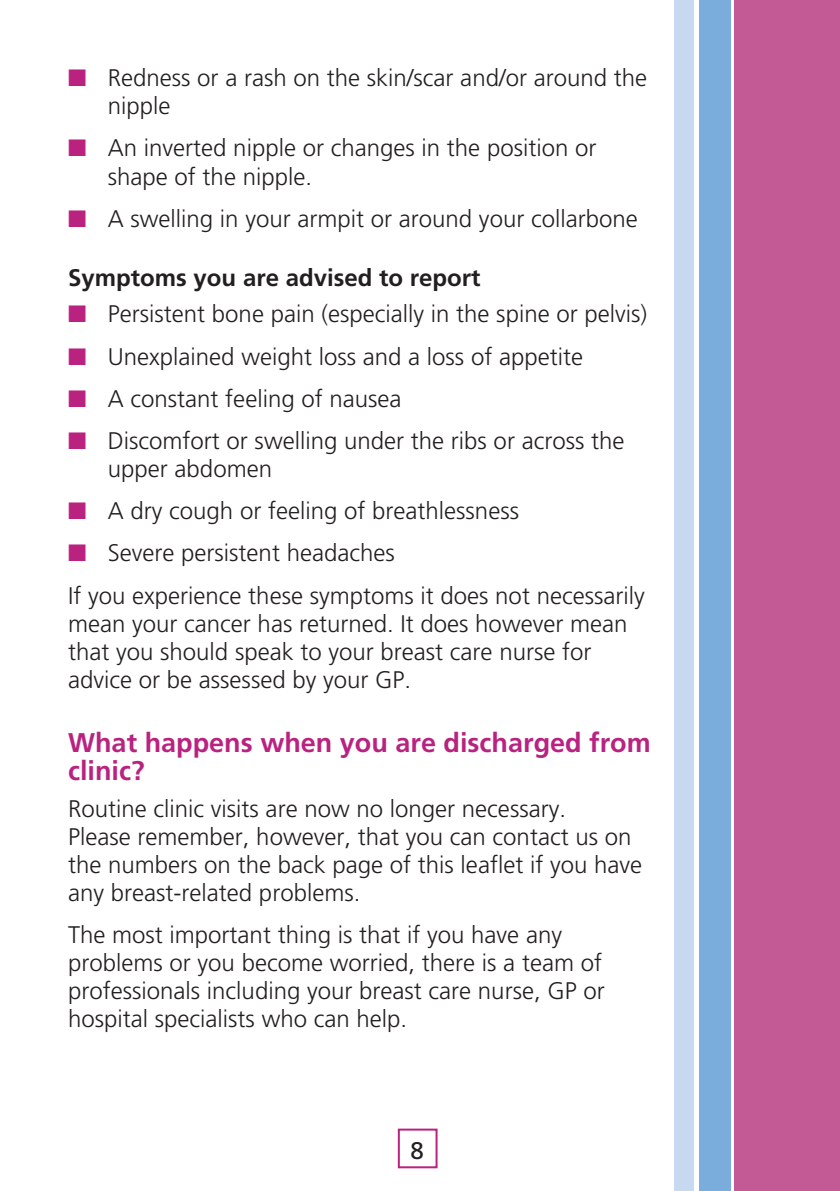
<style>
.page{position:relative;width:840px;height:1191px;background:#fff}
.page>*{position:absolute;margin:0;border:0;box-sizing:border-box;transform-origin:0 0}
.Sub1_Frut_13_5pt_bold{font:700 27px/28px "Frutiger LT Pro";color:#ba2280}
.Bod1_Frut_12pt_light{font:300 24px/28px "Frutiger LT Pro";color:#231f20}
.bullet{font:300 24px/28px "Frutiger LT Pro";color:#231f20}
.Sub2_Frut_12pt_black{font:700 24px "Frutiger LT Pro";color:#231f20}
.t1{font:24px "Frutiger LT Pro";color:#231f20}
.s1{color:#ba2280}
</style>
<div class="page">
<div style="left:397px;top:1128px;width:40px;height:40px;background:#fff;border:2px solid #ba2280"></div>
<div style="left:733px;top:0;width:106px;height:1191px;background:#c45a95"></div>
<div style="left:698px;top:0;width:32px;height:1191px;background:#7aacdc"></div>
<div style="left:673px;top:0;width:20px;height:1191px;background:#c6d9f0"></div>
<p class="bullet" style="left:108px;top:64px;width:540px;text-indent:-40px"><span class="s1">■</span> Redness or a rash on the skin/scar and/or around the nipple</p>
<p class="bullet" style="left:108px;top:134px;width:490px;text-indent:-40px"><span class="s1">■</span> An inverted nipple or changes in the position or shape of the nipple.</p>
<p class="bullet" style="left:68px;top:204px;width:571px"><span class="s1">■</span> A swelling in your armpit or around your collarbone</p>
<p class="Sub2_Frut_12pt_black" style="left:68px;top:263px;width:414px">Symptoms you are advised to report</p>
<p class="bullet" style="left:68px;top:300px;width:580px"><span class="s1">■</span> Persistent bone pain (especially in the spine or pelvis)</p>
<p class="bullet" style="left:68px;top:342px;width:516px"><span class="s1">■</span> Unexplained weight loss and a loss of appetite</p>
<p class="bullet" style="left:68px;top:385px;width:335px"><span class="s1">■</span> A constant feeling of nausea</p>
<p class="bullet" style="left:108px;top:427px;width:518px;text-indent:-40px"><span class="s1">■</span> Discomfort or swelling under the ribs or across the upper abdomen</p>
<p class="bullet" style="left:68px;top:497px;width:452px"><span class="s1">■</span> A dry cough or feeling of breathlessness</p>
<p class="bullet" style="left:68px;top:539px;width:328px"><span class="s1">■</span> Severe persistent headaches</p>
<p class="Bod1_Frut_12pt_light" style="left:68px;top:581px;width:578px">If you experience these symptoms it does not necessarily mean your cancer has returned. It does however mean that you should speak to your breast care nurse for advice or be assessed by your GP.</p>
<p class="Sub1_Frut_13_5pt_bold" style="left:68px;top:729px;width:584px">What happens when you are discharged from clinic?</p>
<p class="Bod1_Frut_12pt_light" style="left:68px;top:795px;width:575px">Routine clinic visits are now no longer necessary.<br>Please remember, however, that you can contact us on the numbers on the back page of this leaflet if you have any breast-related problems.</p>
<p class="Bod1_Frut_12pt_light" style="left:68px;top:921px;width:538px">The most important thing is that if you have any problems or you become worried, there is a team of professionals including your breast care nurse, GP or hospital specialists who can help.</p>
<p class="t1" style="left:410px;top:1136px;width:15px">8</p>
</div>
